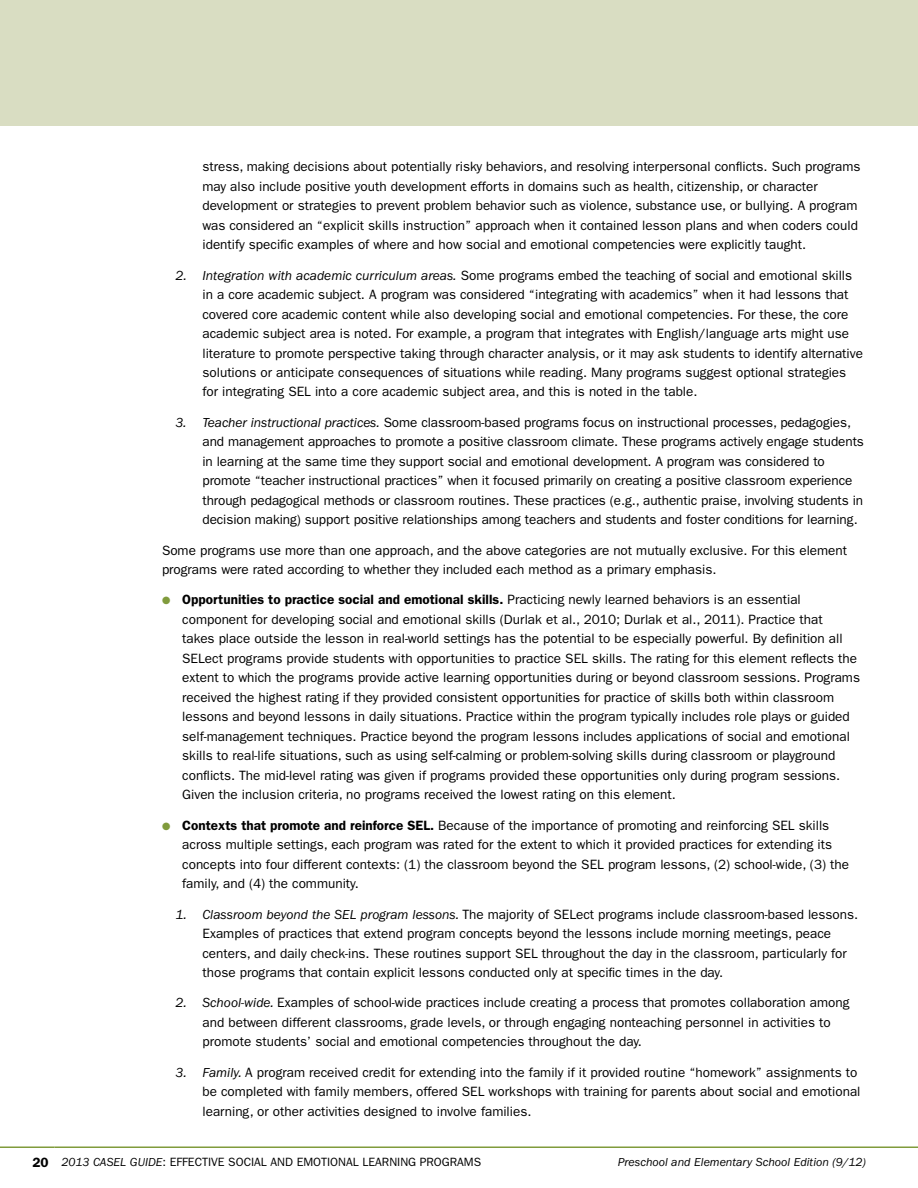
<style>
.page{position:relative;width:918px;height:1188px;background:#fff}
.page>*{position:absolute;margin:0;border:0;box-sizing:border-box;transform-origin:0 0}
.t1{font:13.5px/19.5px "ITC Franklin Gothic Std";color:#000}
.t2{font:12px "ITC Franklin Gothic Std";color:#000}
.t3{font:italic 12px "ITC Franklin Gothic Std";color:#000}
.s1{font-style:italic}
.s2{color:#809b3c}
.s3{font-weight:600}
.s4{font-weight:600;font-size:13.5px}
</style>
<div class="page">
<hr style="left:0;top:1146px;width:55px;height:2px;background:#809b3c">
<hr style="left:55px;top:1146px;width:863px;height:2px;background:#809b3c">
<div style="left:0;top:0;width:918px;height:125px;background:#d9ddc2"></div>
<p class="t1" style="left:202px;top:157px;width:660px">stress, making decisions about potentially risky behaviors, and resolving interpersonal conflicts. Such programs may also include positive youth development efforts in domains such as health, citizenship, or character development or strategies to prevent problem behavior such as violence, substance use, or bullying. A program was considered an “explicit skills instruction” approach when it contained lesson plans and when coders could identify specific examples of where and how social and emotional competencies were explicitly taught.</p>
<p class="t1" style="left:202px;top:265px;width:662px;text-indent:-27px"><span class="s1">2. Integration with academic curriculum areas.</span> Some programs embed the teaching of social and emotional skills in a core academic subject. A program was considered “integrating with academics” when it had lessons that covered core academic content while also developing social and emotional competencies. For these, the core academic subject area is noted. For example, a program that integrates with English/language arts might use literature to promote perspective taking through character analysis, or it may ask students to identify alternative solutions or anticipate consequences of situations while reading. M any programs suggest optional strategies for integrating SEL into a core academic subject area, and this is noted in the table.</p>
<p class="t1" style="left:202px;top:413px;width:663px;text-indent:-27px"><span class="s1">3. Teacher instructional practices.</span> Some classroom-based programs focus on instructional processes, pedagogies, and management approaches to promote a positive classroom climate. These programs actively engage students in learning at the same time they support social and emotional development. A program was considered to promote “teacher instructional practices” when it focused primarily on creating a positive classroom experience through pedagogical methods or classroom routines. These practices (e.g., authentic praise, involving students in decision making) support positive relationships among teachers and students and foster conditions for learning.</p>
<p class="t1" style="left:162px;top:540px;width:687px">Some programs use more than one approach, and the above categories are not mutually exclusive. For this element programs were rated according to whether they included each method as a primary emphasis.</p>
<p class="t1" style="left:182px;top:590px;width:679px;text-indent:-20px"><span class="s2">●</span> <span class="s3">Opportunities to practice social and emotional skills.</span> Practicing newly learned behaviors is an essential component for developing social and emotional skills (Durlak et al., 2010; Durlak et al., 2011). Practice that<br>takes place outside the lesson in real-world settings has the potential to be especially powerful. By definition all SELect programs provide students with opportunities to practice SEL skills. The rating for this element reflects the extent to which the programs provide active learning opportunities during or beyond classroom sessions. Programs received the highest rating if they provided consistent opportunities for practice of skills both within classroom lessons and beyond lessons in daily situations. Practice within the program typically includes role plays or guided self-management techniques. Practice beyond the program lessons includes applications of social and emotional skills to real-life situations, such as using self-calming or problem-solving skills during classroom or playground conflicts. The mid-level rating was given if programs provided these opportunities only during program sessions.<br>Given the inclusion criteria, no programs received the lowest rating on this element.</p>
<p class="t1" style="left:182px;top:816px;width:668px;text-indent:-20px"><span class="s2">●</span> <span class="s3">Contexts that promote and reinforce SEL.</span> Because of the importance of promoting and reinforcing SEL skills across multiple settings, each program was rated for the extent to which it provided practices for extending its concepts into four different contexts: (1) the classroom beyond the SEL program lessons, (2) school-wide, (3) the family, and (4) the community.</p>
<p class="t1" style="left:202px;top:904px;width:657px;text-indent:-27px"><span class="s1">1. Classroom beyond the SEL program lessons.</span> The majority of SELect programs include classroom-based lessons.<br>Examples of practices that extend program concepts beyond the lessons include morning meetings, peace centers, and daily check-ins. These routines support SEL throughout the day in the classroom, particularly for those programs that contain explicit lessons conducted only at specific times in the day.</p>
<p class="t1" style="left:202px;top:993px;width:649px;text-indent:-27px"><span class="s1">2. School-wide.</span> Examples of school-wide practices include creating a process that promotes collaboration among and between different classrooms, grade levels, or through engaging nonteaching personnel in activities to promote students’ social and emotional competencies throughout the day.</p>
<p class="t1" style="left:202px;top:1062px;width:660px;text-indent:-27px"><span class="s1">3. Family.</span> A program received credit for extending into the family if it provided routine “homework” assignments to be completed with family members, offered SEL workshops with training for parents about social and emotional learning, or other activities designed to involve families.</p>
<p class="t2" style="left:33px;top:1155px;width:218px"><span class="s4">20</span> <span class="s1">2013 CASEL GUIDE</span>: effective Social</p>
<p class="t2" style="left:271px;top:1155px;width:211px">and Emotional Learni ng programs</p>
<p class="t3" style="left:618px;top:1156px;width:249px">preschool and Elementary School Edition (9/12)</p>
</div>
